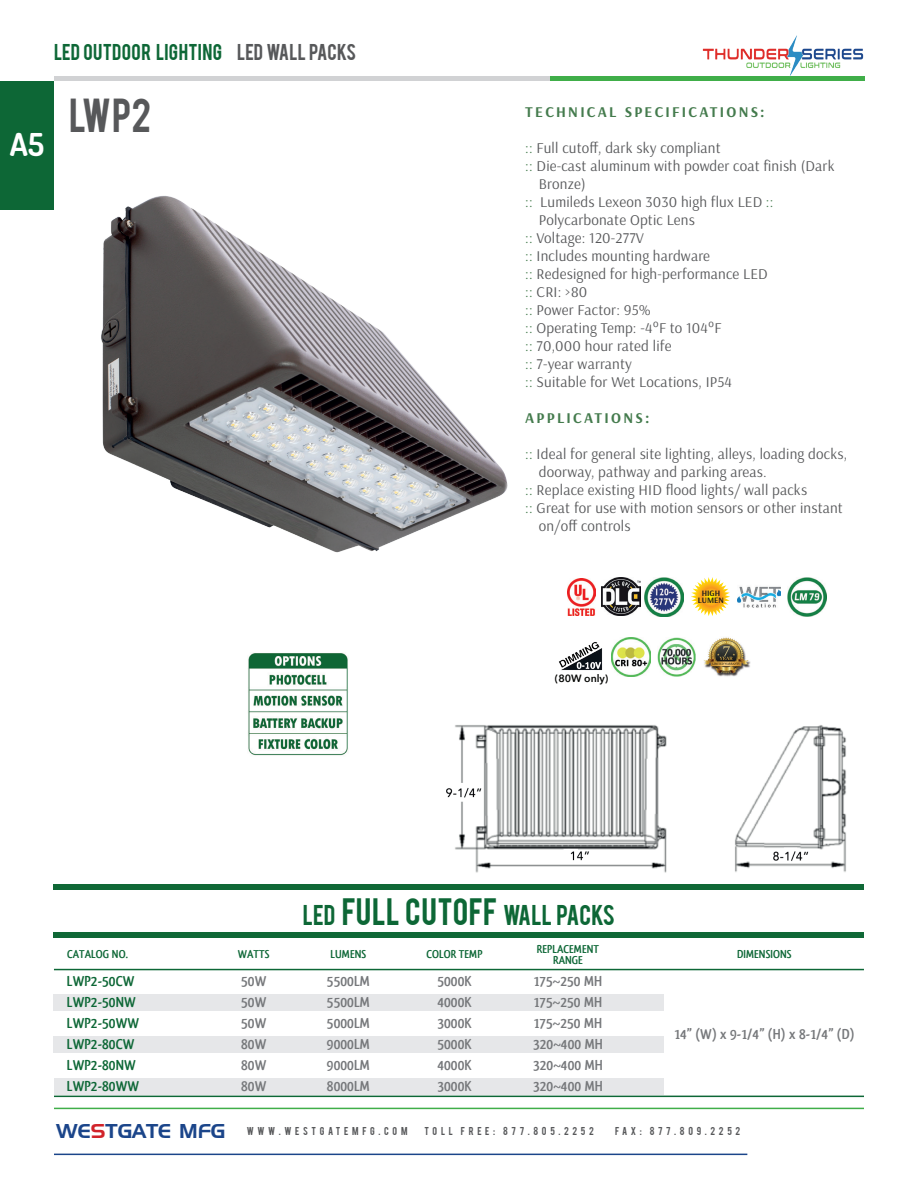
<style>
.page{position:relative;width:918px;height:1188px;background:#fff}
.page>*{position:absolute;margin:0;border:0;box-sizing:border-box;transform-origin:0 0}
.t1{font:37.5px "Bebas";color:#57585a}
.t2{font:700 31.5px "Dosis";color:#fff}
.t3{font:22.5px "Bebas";color:#0d6736}
.t4{font:18px "Bebas";letter-spacing:.015em;color:#0d6736}
.t5{font:15px "Arsenal";letter-spacing:.01em;color:#57585a}
.t6{font:700 15px/21px "Qlassik";color:#76787b;text-align:justify}
.t7{font:700 15px/21px "Qlassik";color:#0d6736}
.t8{font:700 15px "Arsenal";letter-spacing:.15em;color:#447b4d}
.t9{font:700 12px/10.5px "Qlassik";color:#0d6736;text-align:center}
.t10{font:600 10.5px "Avenir Next";color:#040503}
.t11{font:9px "Bebas";letter-spacing:.4em;color:#57585a}
.t12{font:700 8.25px/6.6px "Arsenal";color:#231f20;text-align:center}
.s1{color:#57585a}
.s2{color:#447b4d}
.s3{font-size:30px}
.s4{font-family:"Handel Gothic";font-size:19.5px;color:#1b458a}
.s5{font-family:"Handel Gothic";font-size:19.5px;color:#d1232a}
</style>
<div class="page">
<hr style="left:56px;top:77px;width:810px;height:4px;background:#40ae49">
<hr style="left:54px;top:77px;width:496px;height:4px;background:#d1d2d4">
<hr style="left:54px;top:1108px;width:810px;height:1px;background:#40ae49">
<hr style="left:54px;top:1154px;width:693px;height:1px;background:#1b458a">
<img style="left:702px;top:35px;width:162px;height:41px">
<div style="left:0;top:81px;width:54px;height:128px;background:#0d6736"></div>
<div style="left:54px;top:1078px;width:609px;height:17px;background:#e6e7e9"></div>
<img style="left:446px;top:725px;width:400px;height:148px">
<div style="left:54px;top:1036px;width:610px;height:16px;background:#e6e7e9"></div>
<div style="left:54px;top:994px;width:610px;height:17px;background:#e6e7e9"></div>
<hr style="left:54px;top:969px;width:810px;height:1px;background:#0d6736">
<div style="left:54px;top:933px;width:810px;height:5px;background:#0f6836"></div>
<div style="left:54px;top:885px;width:810px;height:5px;background:#0f6836"></div>
<img style="left:248px;top:653px;width:100px;height:103px">
<img style="left:101px;top:195px;width:407px;height:358px">
<img style="left:602px;top:578px;width:38px;height:38px">
<img style="left:644px;top:577px;width:39px;height:39px">
<img style="left:787px;top:577px;width:39px;height:39px">
<img style="left:704px;top:637px;width:46px;height:40px">
<img style="left:657px;top:638px;width:39px;height:38px">
<svg style="left:691px;top:577px;width:39px;height:39px"></svg>
<img style="left:568px;top:578px;width:28px;height:37px">
<img style="left:612px;top:638px;width:39px;height:38px">
<img style="left:559px;top:642px;width:43px;height:29px">
<img style="left:738px;top:586px;width:43px;height:22px">
<hr style="left:54px;top:1096px;width:810px;height:1px;background:#0d6736">
<p class="t4" style="left:54px;top:39px;width:304px">LED OUTDOOR LIGHTING <span class="s1">LED WALL PACKS</span></p>
<h2 class="t2" style="left:10px;top:124px;width:36px">A5</h2>
<h1 class="t1" style="left:69px;top:88px;width:84px">LWP2</h1>
<p class="t8" style="left:525px;top:103px;width:241px">TECHNICAL SPECIFICATIONS:</p>
<p class="t5" style="left:525px;top:139px;width:197px"><span class="s2">::</span> Full cutoff, dark sky compliant</p>
<p class="t5" style="left:525px;top:157px;width:311px"><span class="s2">::</span> Die-cast aluminum with powder coat finish (Dark</p>
<p class="t5" style="left:539px;top:175px;width:48px">Bronze)</p>
<p class="t5" style="left:525px;top:193px;width:250px"><span class="s2">::</span> Lumileds Lexeon 3030 high flux LED <span class="s2">::</span></p>
<p class="t5" style="left:539px;top:211px;width:158px">Polycarbonate Optic Lens</p>
<p class="t5" style="left:525px;top:229px;width:120px"><span class="s2">::</span> Voltage: 120-277V</p>
<p class="t5" style="left:525px;top:247px;width:186px"><span class="s2">::</span> Includes mounting hardware</p>
<p class="t5" style="left:525px;top:265px;width:244px"><span class="s2">::</span> Redesigned for high-performance LED</p>
<p class="t5" style="left:525px;top:283px;width:63px"><span class="s2">::</span> CRI: &gt;80</p>
<p class="t5" style="left:525px;top:301px;width:127px"><span class="s2">::</span> Power Factor: 95%</p>
<p class="t5" style="left:525px;top:319px;width:198px"><span class="s2">::</span> Operating Temp: -4°F to 104°F</p>
<p class="t5" style="left:525px;top:337px;width:148px"><span class="s2">::</span> 70,000 hour rated life</p>
<p class="t5" style="left:525px;top:355px;width:108px"><span class="s2">::</span> 7-year warranty</p>
<p class="t5" style="left:525px;top:373px;width:208px"><span class="s2">::</span> Suitable for Wet Locations, IP54</p>
<p class="t8" style="left:525px;top:409px;width:126px">APPLICATIONS:</p>
<p class="t5" style="left:525px;top:445px;width:323px"><span class="s2">::</span> Ideal for general site lighting, alleys, loading docks,</p>
<p class="t5" style="left:539px;top:463px;width:230px">doorway, pathway and parking areas.</p>
<p class="t5" style="left:525px;top:481px;width:283px"><span class="s2">::</span> Replace existing HID flood lights/ wall packs</p>
<p class="t5" style="left:525px;top:499px;width:319px"><span class="s2">::</span> Great for use with motion sensors or other instant</p>
<p class="t5" style="left:539px;top:517px;width:93px">on/off controls</p>
<p class="t12" style="left:698px;top:591px;width:27px">HIGH<br>LUMEN</p>
<p class="t10" style="left:555px;top:669px;width:55px">(80W only)</p>
<h3 class="t3" style="left:303px;top:899px;width:314px">LED <span class="s3">FULL CUTOFF</span> WALL PACKS</h3>
<p class="t9" style="left:537px;top:944px;width:64px">REPLACEMENT<br>RANGE</p>
<p class="t9" style="left:67px;top:949px;width:62px">CATALOG NO.</p>
<p class="t9" style="left:238px;top:949px;width:33px">WATTS</p>
<p class="t9" style="left:331px;top:949px;width:37px">LUMENS</p>
<p class="t9" style="left:426px;top:949px;width:58px">COLOR TEMP</p>
<p class="t9" style="left:737px;top:949px;width:56px">DIMENSIONS</p>
<p class="t7" style="left:67px;top:970px;width:74px">LWP2-50CW<br>LWP2-50NW<br>LWP2-50WW<br>LWP2-80CW<br>LWP2-80NW<br>LWP2-80WW</p>
<p class="t6" style="left:241px;top:970px;width:27px">50W 50W 50W 80W 80W 80W</p>
<p class="t6" style="left:327px;top:970px;width:45px">5500LM 5500LM 5000LM 9000LM 9000LM 8000LM</p>
<p class="t6" style="left:437px;top:970px;width:36px">5000K 4000K 3000K 5000K 4000K 3000K</p>
<p class="t6" style="left:533px;top:970px;width:72px">175~250 MH 175~250 MH 175~250 MH 320~400 MH 320~400 MH 320~400 MH</p>
<p class="t6" style="left:674px;top:1023px;width:182px">14” (W) x 9-1/4” (H) x 8-1/4” (D)</p>
<p class="t11" style="left:56px;top:1125px;width:353px"><span class="s4">WE</span><span class="s5">S</span><span class="s4">TGATE MFG</span> WWW.WESTGATEMFG.COM</p>
<p class="t11" style="left:424px;top:1125px;width:171px">TOLL FREE: 877.805.2252</p>
<p class="t11" style="left:615px;top:1125px;width:127px">FAX: 877.809.2252</p>
</div>
